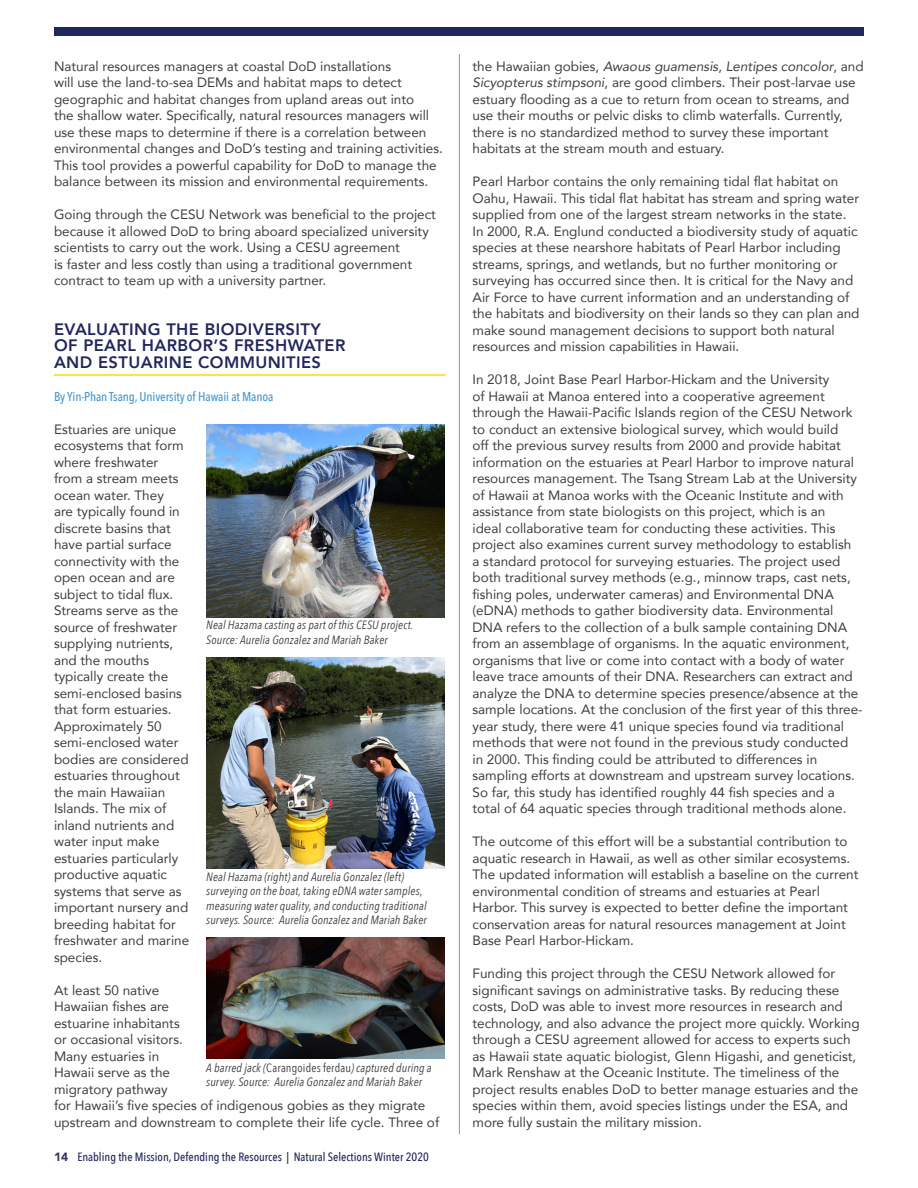
<style>
.page{position:relative;width:918px;height:1188px;background:#fff}
.page>*{position:absolute;margin:0;border:0;box-sizing:border-box;transform-origin:0 0}
._01_Heading{font:800 16.5px/16.5px "Avenir";letter-spacing:.025em;color:#22275c}
._03_Body{font:13.5px/16.5px "Avenir";color:#3e3e3f}
._03_Body-2{font:500 12.75px "Avenir Next Condensed";letter-spacing:-.01em;color:#4597d0}
._07_Caption{font:italic 12px/14.4px "Avenir Next Condensed";letter-spacing:.01em;color:#3e3e3f}
.t1{font:500 12px "Avenir Next Condensed";color:#22275c}
.s1{font-style:normal}
.s2{font-family:"Avenir";font-weight:900;color:#333566}
.s3{font-style:italic}
</style>
<div class="page">
<div style="left:54px;top:27px;width:810px;height:9px;background:#22275c"></div>
<hr style="left:54px;top:374px;width:392px;height:2px;background:#fad910">
<img style="left:206px;top:424px;width:239px;height:194px">
<img style="left:206px;top:658px;width:239px;height:210px">
<img style="left:206px;top:937px;width:239px;height:122px">
<hr style="left:459px;top:54px;width:1px;height:1080px;background:#939598">
<p class="_03_Body" style="left:54px;top:57px;width:390px">Natural resources managers at coastal DoD installations<br>will use the land-to-sea DEMs and habitat maps to detect geographic and habitat changes from upland areas out into<br>the shallow water. Specifically, natural resources managers will use these maps to determine if there is a correlation between environmental changes and DoD’s testing and training activities.<br>This tool provides a powerful capability for DoD to manage the balance between its mission and environmental requirements.</p>
<p class="_03_Body" style="left:54px;top:206px;width:384px">Going through the CESU Network was beneficial to the project because it allowed DoD to bring aboard specialized university scientists to carry out the work. Using a CESU agreement<br>is faster and less costly than using a traditional government contract to team up with a university partner.</p>
<p class="_01_Heading" style="left:54px;top:321px;width:293px">EVALUATING THE BIODIVERSITY<br>OF PEARL HARBOR’S FRESHWATER<br>AND ESTUARINE COMMUNITIES</p>
<p class="_03_Body-2" style="left:54px;top:388px;width:221px">By Yin-Phan Tsang, University of Hawaii at Manoa</p>
<p class="_03_Body" style="left:54px;top:420px;width:137px">Estuaries are unique ecosystems that form where freshwater from a stream meets ocean water. They<br>are typically found in discrete basins that have partial surface connectivity with the open ocean and are subject to tidal flux.<br>Streams serve as the source of freshwater supplying nutrients, and the mouths typically create the semi-enclosed basins that form estuaries.<br>Approximately 50 semi-enclosed water bodies are considered estuaries throughout the main Hawaiian<br>Islands. The mix of inland nutrients and water input make estuaries particularly productive aquatic systems that serve as important nursery and breeding habitat for freshwater and marine species.</p>
<p class="_03_Body" style="left:54px;top:981px;width:387px">At least 50 native<br>Hawaiian fishes are<br>estuarine inhabitants<br>or occasional visitors.<br>Many estuaries in<br>Hawaii serve as the<br>migratory pathway<br>for Hawaii’s five species of indigenous gobies as they migrate upstream and downstream to complete their life cycle. Three of</p>
<p class="_07_Caption" style="left:206px;top:618px;width:209px">Neal Hazama casting as part of this CESU project.<br>Source: Aurelia Gonzalez and Mariah Baker</p>
<p class="_07_Caption" style="left:206px;top:870px;width:222px">Neal Hazama (right) and Aurelia Gonzalez (left) surveying on the boat, taking eDNA water samples, measuring water quality, and conducting traditional surveys. Source: Aurelia Gonzalez and Mariah Baker</p>
<p class="_07_Caption" style="left:206px;top:1060px;width:227px">A barred jack (<span class="s1">Carangoides ferdau</span>) captured during a survey. Source: Aurelia Gonzalez and Mariah Baker</p>
<p class="t1" style="left:54px;top:1150px;width:377px"><span class="s2">14</span> Enabling the Mission, Defending the Resources | Natural Selections Winter 2020</p>
<p class="_03_Body" style="left:472px;top:57px;width:393px">the Hawaiian gobies, <span class="s3">Awaous guamensis</span>, <span class="s3">Lentipes concolor</span>, and <span class="s3">Sicyopterus stimpsoni</span>, are good climbers. Their post-larvae use estuary flooding as a cue to return from ocean to streams, and use their mouths or pelvic disks to climb waterfalls. Currently, there is no standardized method to survey these important habitats at the stream mouth and estuary.</p>
<p class="_03_Body" style="left:472px;top:173px;width:388px">Pearl Harbor contains the only remaining tidal flat habitat on Oahu, Hawaii. This tidal flat habitat has stream and spring water supplied from one of the largest stream networks in the state.<br>In 2000, R.A. Englund conducted a biodiversity study of aquatic species at these nearshore habitats of Pearl Harbor including streams, springs, and wetlands, but no further monitoring or surveying has occurred since then. It is critical for the Navy and Air Force to have current information and an understanding of the habitats and biodiversity on their lands so they can plan and make sound management decisions to support both natural resources and mission capabilities in Hawaii.</p>
<p class="_03_Body" style="left:472px;top:371px;width:392px">In 2018, Joint Base Pearl Harbor-Hickam and the University<br>of Hawaii at Manoa entered into a cooperative agreement through the Hawaii-Pacific Islands region of the CESU Network to conduct an extensive biological survey, which would build<br>off the previous survey results from 2000 and provide habitat information on the estuaries at Pearl Harbor to improve natural resources management. The Tsang Stream Lab at the University of Hawaii at Manoa works with the Oceanic Institute and with assistance from state biologists on this project, which is an<br>ideal collaborative team for conducting these activities. This project also examines current survey methodology to establish<br>a standard protocol for surveying estuaries. The project used both traditional survey methods (e.g., minnow traps, cast nets, fishing poles, underwater cameras) and Environmental DNA (eDNA) methods to gather biodiversity data. Environmental DNA refers to the collection of a bulk sample containing DNA from an assemblage of organisms. In the aquatic environment, organisms that live or come into contact with a body of water leave trace amounts of their DNA. Researchers can extract and analyze the DNA to determine species presence/absence at the sample locations. At the conclusion of the first year of this three&shy;year study, there were 41 unique species found via traditional methods that were not found in the previous study conducted<br>in 2000. This finding could be attributed to differences in sampling efforts at downstream and upstream survey locations.<br>So far, this study has identified roughly 44 fish species and a total of 64 aquatic species through traditional methods alone.</p>
<p class="_03_Body" style="left:472px;top:833px;width:387px">The outcome of this effort will be a substantial contribution to aquatic research in Hawaii, as well as other similar ecosystems.<br>The updated information will establish a baseline on the current environmental condition of streams and estuaries at Pearl Harbor. This survey is expected to better define the important conservation areas for natural resources management at Joint Base Pearl Harbor-Hickam.</p>
<p class="_03_Body" style="left:472px;top:965px;width:389px">Funding this project through the CESU Network allowed for significant savings on administrative tasks. By reducing these costs, DoD was able to invest more resources in research and technology, and also advance the project more quickly. Working through a CESU agreement allowed for access to experts such as Hawaii state aquatic biologist, Glenn Higashi, and geneticist, Mark Renshaw at the Oceanic Institute. The timeliness of the project results enables DoD to better manage estuaries and the species within them, avoid species listings under the ESA, and more fully sustain the military mission.</p>
</div>
